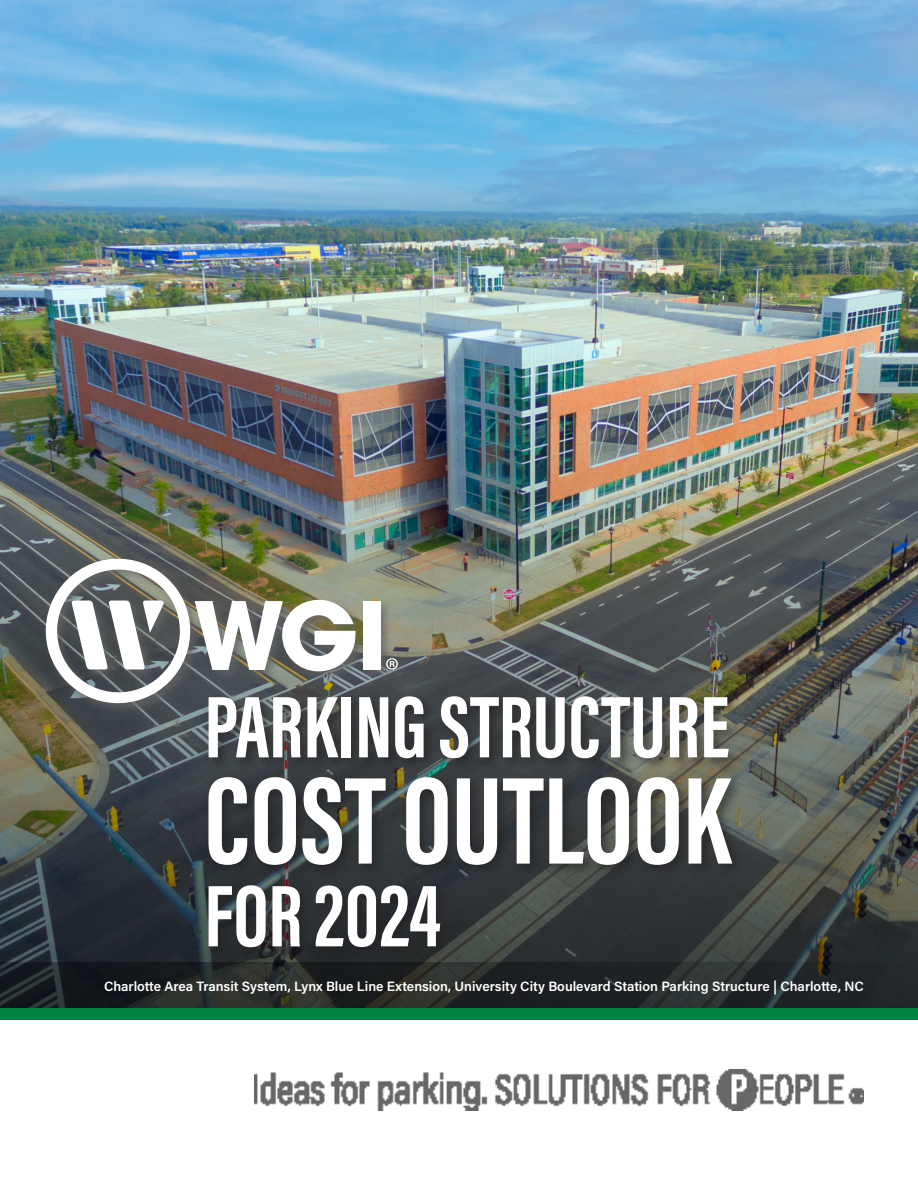
<style>
.page{position:relative;width:918px;height:1188px;background:#fff}
.page>*{position:absolute;margin:0;border:0;box-sizing:border-box;transform-origin:0 0}
.Cover_Header{font:700 127.5px "Acumin Pro Extra Cond";letter-spacing:.005em;color:#fff}
.Cover_Header-2{font:700 90px "Acumin Pro Extra Cond";color:#fff}
.Source_Caption{font:600 13.5px "Acumin Pro";color:#fff}
</style>
<div class="page">
<img style="left:0;top:0;width:918px;height:307px">
<img style="left:255px;top:1070px;width:608px;height:41px">
<img style="left:0;top:307px;width:918px;height:655px">
<svg style="left:0;top:962px;width:918px;height:46px;background:#212526"></svg>
<div style="left:42px;top:555px;width:369px;height:161px;background:#656666;opacity:.75"></div>
<div style="left:363px;top:601px;width:17px;height:69px;background:#fff"></div>
<svg style="left:43px;top:556px;width:313px;height:150px"></svg>
<svg style="left:386px;top:658px;width:12px;height:12px"></svg>
<div style="left:206px;top:693px;width:535px;height:78px;background:#231f20;opacity:.55"></div>
<div style="left:205px;top:773px;width:540px;height:105px;background:#231f20;opacity:.55"></div>
<div style="left:206px;top:882px;width:246px;height:78px;background:#231f20;opacity:.55"></div>
<div style="left:0;top:1008px;width:918px;height:11px;background:#008240"></div>
<p class="Cover_Header-2" style="left:205px;top:672px;width:526px">PARKING STRUCTURE</p>
<p class="Cover_Header" style="left:205px;top:742px;width:527px">COST OUTLOOK</p>
<p class="Cover_Header-2" style="left:205px;top:861px;width:238px">FOR 2024</p>
<p class="Source_Caption" style="left:104px;top:977px;width:761px">Charlotte Area Transit System, Lynx Blue Line Extension, University City Boulevard Station Parking Structure | Charlotte, NC</p>
</div>
